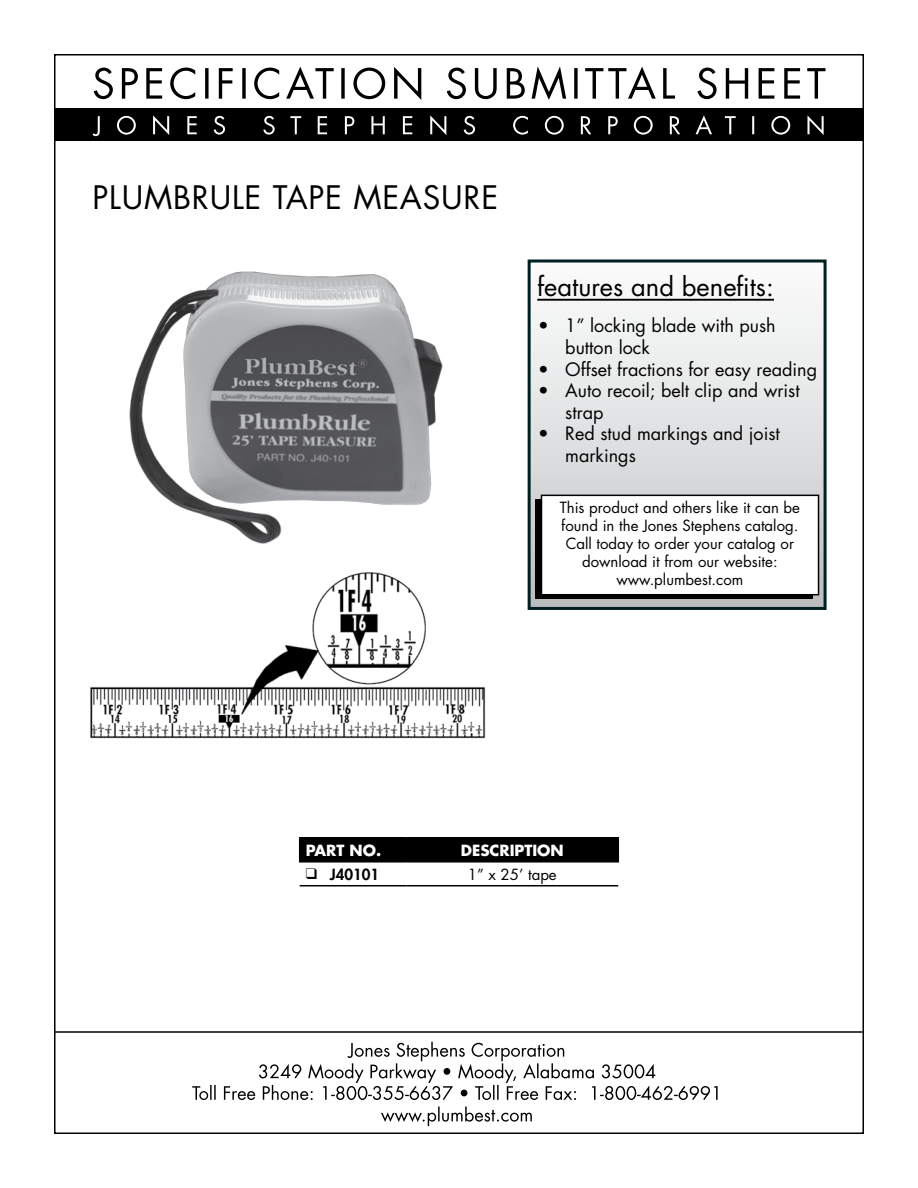
<style>
.page{position:relative;width:918px;height:1188px;background:#fff}
.page>*{position:absolute;margin:0;border:0;box-sizing:border-box;transform-origin:0 0}
.t1{font:31.5px "Futura";letter-spacing:.025em;color:#000}
.t2{font:25.5px "Futura";color:#000}
.t3{font:18px/21.6px "Futura";color:#000}
.t4{font:15px/18px "Futura";color:#000;text-align:center}
.t5{font:700 15px "Futura";color:#fff}
.t6{font:800 15px "Futura";color:#000}
</style>
<div class="page">
<svg style="left:94px;top:66px;width:731px;height:34px"></svg>
<div style="left:55px;top:109px;width:808px;height:32px;background:#000"></div>
<svg style="left:93px;top:115px;width:731px;height:21px"></svg>
<svg style="left:532px;top:298px;width:291px;height:308px"></svg>
<div style="left:528px;top:260px;width:299px;height:350px;border:3px solid #001f20"></div>
<hr style="left:537px;top:299px;width:237px;height:2px;background:#000">
<div style="left:536px;top:500px;width:277px;height:99px;background:#000"></div>
<div style="left:541px;top:495px;width:278px;height:100px;background:#fff"></div>
<div style="left:541px;top:495px;width:278px;height:100px;border:2px solid #000"></div>
<svg style="left:381px;top:1107px;width:151px;height:19px"></svg>
<svg style="left:192px;top:1042px;width:526px;height:58px"></svg>
<hr style="left:54px;top:1031px;width:808px;height:2px;background:#000">
<div style="left:299px;top:837px;width:320px;height:24px;background:#000"></div>
<hr style="left:299px;top:861px;width:25px;height:2px;background:#000">
<hr style="left:324px;top:861px;width:82px;height:2px;background:#000">
<hr style="left:406px;top:861px;width:213px;height:2px;background:#000">
<svg style="left:300px;top:885px;width:24px;height:1px"></svg>
<hr style="left:324px;top:885px;width:82px;height:1px;background:#000">
<hr style="left:406px;top:885px;width:212px;height:1px;background:#000">
<img style="left:90px;top:572px;width:396px;height:167px">
<img style="left:129px;top:271px;width:314px;height:273px">
<h1 class="t1" style="left:93px;top:176px;width:407px">PLUMBRULE TAPE MEASURE</h1>
<h2 class="t2" style="left:537px;top:269px;width:238px">features and benefits:</h2>
<p class="t3" style="left:565px;top:315px;width:212px;text-indent:-27px">• 1” locking blade with push button lock</p>
<p class="t3" style="left:538px;top:358px;width:280px">• Offset fractions for easy reading</p>
<p class="t3" style="left:565px;top:380px;width:236px;text-indent:-27px">• Auto recoil; belt clip and wrist strap</p>
<p class="t3" style="left:565px;top:423px;width:216px;text-indent:-27px">• Red stud markings and joist markings</p>
<p class="t4" style="left:560px;top:498px;width:242px">This product and others like it can be found in the Jones Stephens catalog.<br>Call today to order your catalog or download it from our website: www.plumbest.com</p>
<p class="t5" style="left:306px;top:840px;width:77px">PART NO.</p>
<p class="t5" style="left:461px;top:840px;width:105px">DESCRIPTION</p>
<p class="t6" style="left:306px;top:864px;width:75px">❑ J40101</p>
<p class="t4" style="left:468px;top:865px;width:90px">1” x 25’ tape</p>
</div>
